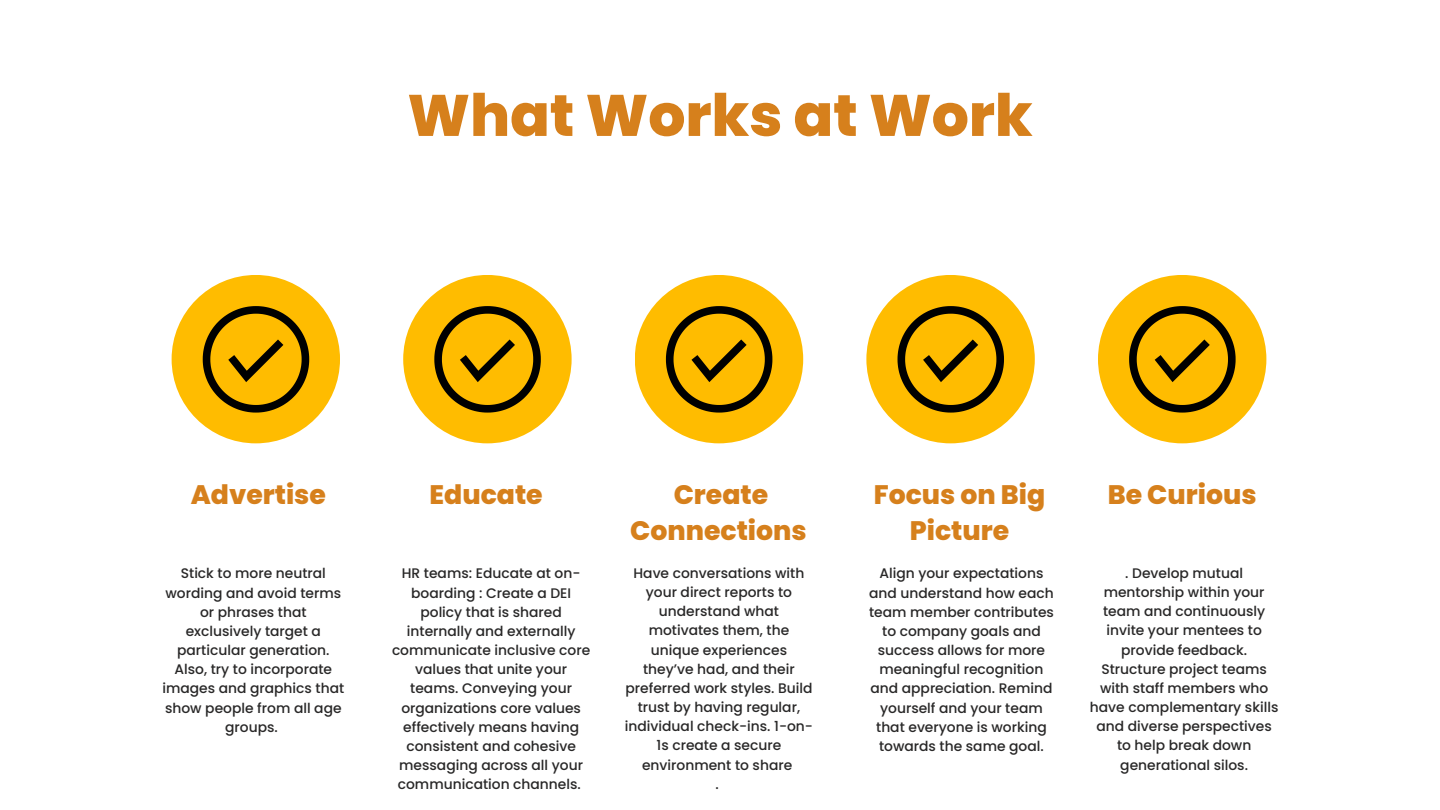
<style>
.page{position:relative;width:1440px;height:810px;background:#fff}
.page>*{position:absolute;margin:0;border:0;box-sizing:border-box;transform-origin:0 0}
.t1{font:800 58.4px "Poppins";color:#d6801c}
.t2{font:800 26.7px/36.8px "Poppins";color:#d6801c;text-align:center}
.t3{font:500 13.9px/19.2px "Poppins";color:#292828;text-align:center}
</style>
<div class="page">
<div style="left:172px;top:275px;width:168px;height:168px;background:#ffbc00;border-radius:50%"></div>
<div style="left:403px;top:275px;width:169px;height:168px;background:#ffbc00;border-radius:50%"></div>
<div style="left:635px;top:275px;width:168px;height:168px;background:#ffbc00;border-radius:50%"></div>
<div style="left:866px;top:275px;width:169px;height:168px;background:#ffbc00;border-radius:50%"></div>
<div style="left:1098px;top:275px;width:168px;height:168px;background:#ffbc00;border-radius:50%"></div>
<svg style="left:203px;top:306px;width:106px;height:107px"></svg>
<svg style="left:434px;top:306px;width:107px;height:107px"></svg>
<svg style="left:666px;top:306px;width:106px;height:107px"></svg>
<svg style="left:898px;top:306px;width:106px;height:107px"></svg>
<svg style="left:1129px;top:306px;width:107px;height:107px"></svg>
<p class="t1" style="left:407px;top:75px;width:627px">What Works at Work</p>
<p class="t2" style="left:191px;top:476px;width:137px">Advertise</p>
<p class="t3" style="left:162px;top:564px;width:183px">Stick to more neutral wording and avoid terms or phrases that exclusively target a particular generation.<br>Also, try to incorporate images and graphics that show people from all age groups.</p>
<p class="t2" style="left:430px;top:476px;width:115px">Educate</p>
<p class="t3" style="left:392px;top:564px;width:200px">HR teams: Educate at on&shy;boarding : Create a DEI policy that is shared internally and externally communicate inclusive core values that unite your teams. Conveying your organizations core values effectively means having consistent and cohesive messaging across all your communication channels.</p>
<p class="t2" style="left:630px;top:476px;width:178px">Create<br>Connections</p>
<p class="t3" style="left:625px;top:564px;width:190px">Have conversations with your direct reports to understand what motivates them, the unique experiences they’ve had, and their preferred work styles. Build trust by having regular, individual check-ins. 1-on-<br>1s create a secure environment to share</p>
<p class="t3" style="left:716px;top:774px;width:5px">.</p>
<p class="t2" style="left:874px;top:476px;width:173px">Focus on Big<br>Picture</p>
<p class="t3" style="left:869px;top:564px;width:186px">Align your expectations and understand how each team member contributes to company goals and success allows for more meaningful recognition and appreciation. Remind yourself and your team that everyone is working towards the same goal.</p>
<p class="t2" style="left:1108px;top:476px;width:150px">Be Curious</p>
<p class="t3" style="left:1090px;top:564px;width:190px">. Develop mutual mentorship within your team and continuously invite your mentees to provide feedback.<br>Structure project teams with staff members who have complementary skills and diverse perspectives to help break down generational silos.</p>
</div>
